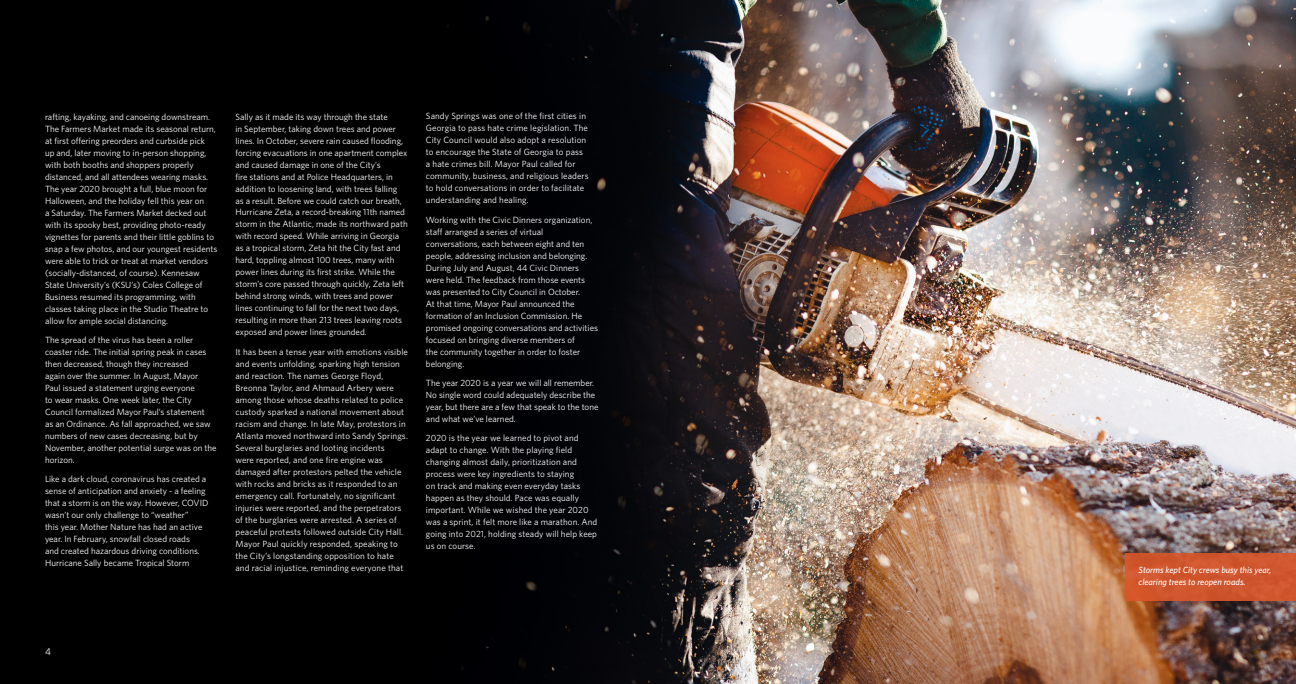
<style>
.page{position:relative;width:1296px;height:684px;background:#fff}
.page>*{position:absolute;margin:0;border:0;box-sizing:border-box;transform-origin:0 0}
.t1{font:10px "Whitney";color:#fff}
.t2{font:9px/12px "Whitney";color:#fff}
.t3{font:italic 500 9px/12px "Whitney";color:#fff}
</style>
<div class="page">
<img style="left:0;top:0;width:1296px;height:684px">
<div style="left:1125px;top:553px;width:171px;height:48px;background:#d0562d"></div>
<p class="t2" style="left:45px;top:110px;width:174px">rafting, kayaking, and canoeing downstream.<br>The Farmers Market made its seasonal return, at first offering preorders and curbside pick<br>up and, later moving to in-person shopping, with both booths and shoppers properly distanced, and all attendees wearing masks.<br>The year 2020 brought a full, blue moon for Halloween, and the holiday fell this year on<br>a Saturday. The Farmers Market decked out with its spooky best, providing photo-ready vignettes for parents and their little goblins to snap a few photos, and our youngest residents were able to trick or treat at market vendors (socially-distanced, of course). Kennesaw State University’s (KSU’s) Coles College of Business resumed its programming, with classes taking place in the Studio Theatre to allow for ample social distancing.</p>
<p class="t2" style="left:45px;top:333px;width:173px">The spread of the virus has been a roller coaster ride. The initial spring peak in cases then decreased, though they increased<br>again over the summer. In August, Mayor<br>Paul issued a statement urging everyone<br>to wear masks. One week later, the City Council formalized Mayor Paul’s statement<br>as an Ordinance. As fall approached, we saw numbers of new cases decreasing, but by November, another potential surge was on the horizon.</p>
<p class="t2" style="left:45px;top:473px;width:165px">Like a dark cloud, coronavirus has created a sense of anticipation and anxiety - a feeling that a storm is on the way. However, COVID wasn’t our only challenge to “weather”<br>this year. Mother Nature has had an active year. In February, snowfall closed roads<br>and created hazardous driving conditions.<br>Hurricane Sally became Tropical Storm</p>
<p class="t2" style="left:235px;top:110px;width:174px">Sally as it made its way through the state<br>in September, taking down trees and power lines. In October, severe rain caused flooding, forcing evacuations in one apartment complex and caused damage in one of the City’s<br>fire stations and at Police Headquarters, in addition to loosening land, with trees falling as a result. Before we could catch our breath, Hurricane Zeta, a record-breaking 11th named storm in the Atlantic, made its northward path with record speed. While arriving in Georgia as a tropical storm, Zeta hit the City fast and hard, toppling almost 100 trees, many with power lines during its first strike. While the storm’s core passed through quickly, Zeta left behind strong winds, with trees and power lines continuing to fall for the next two days, resulting in more than 213 trees leaving roots exposed and power lines grounded.</p>
<p class="t2" style="left:235px;top:345px;width:174px">It has been a tense year with emotions visible and events unfolding, sparking high tension and reaction. The names George Floyd, Breonna Taylor, and Ahmaud Arbery were among those whose deaths related to police custody sparked a national movement about racism and change. In late May, protestors in Atlanta moved northward into Sandy Springs.<br>Several burglaries and looting incidents<br>were reported, and one fire engine was damaged after protestors pelted the vehicle with rocks and bricks as it responded to an emergency call. Fortunately, no significant injuries were reported, and the perpetrators of the burglaries were arrested. A series of peaceful protests followed outside City Hall.<br>Mayor Paul quickly responded, speaking to the City’s longstanding opposition to hate and racial injustice, reminding everyone that</p>
<p class="t2" style="left:426px;top:110px;width:164px">Sandy Springs was one of the first cities in Georgia to pass hate crime legislation. The City Council would also adopt a resolution to encourage the State of Georgia to pass a hate crimes bill. Mayor Paul called for community, business, and religious leaders to hold conversations in order to facilitate understanding and healing.</p>
<p class="t2" style="left:426px;top:213px;width:174px">Working with the Civic Dinners organization, staff arranged a series of virtual conversations, each between eight and ten people, addressing inclusion and belonging.<br>During July and August, 44 Civic Dinners were held. The feedback from those events was presented to City Council in October.<br>At that time, Mayor Paul announced the formation of an Inclusion Commission. He promised ongoing conversations and activities focused on bringing diverse members of<br>the community together in order to foster belonging.</p>
<p class="t2" style="left:426px;top:376px;width:174px">The year 2020 is a year we will all remember.<br>No single word could adequately describe the year, but there are a few that speak to the tone and what we’ve learned.</p>
<p class="t2" style="left:426px;top:432px;width:173px">2020 is the year we learned to pivot and adapt to change. With the playing field changing almost daily, prioritization and process were key ingredients to staying<br>on track and making even everyday tasks happen as they should. Pace was equally important. While we wished the year 2020 was a sprint, it felt more like a marathon. And going into 2021, holding steady will help keep us on course.</p>
<p class="t1" style="left:45px;top:645px;width:7px">4</p>
<p class="t3" style="left:1138px;top:564px;width:134px">Storms kept City crews busy this year, clearing trees to reopen roads.</p>
</div>
